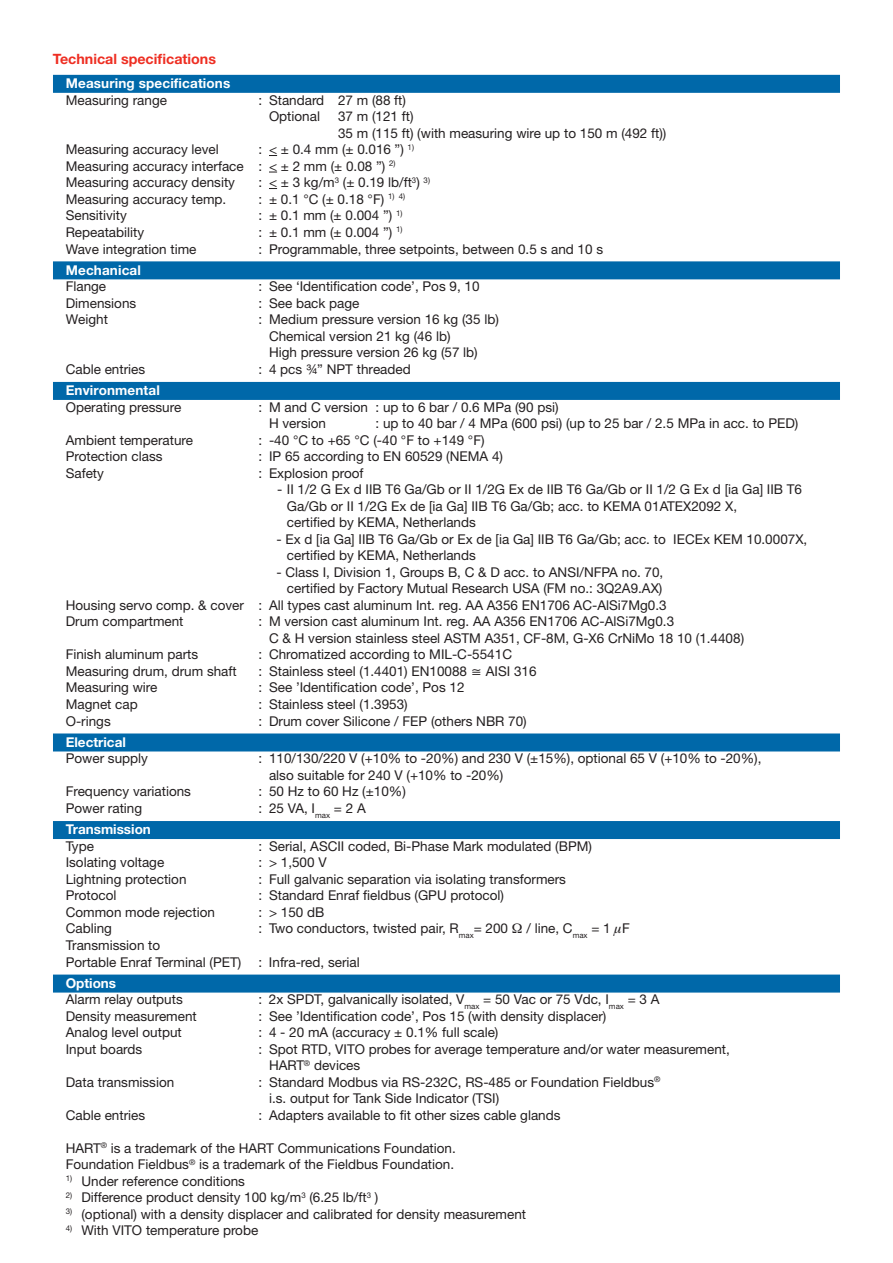
<style>
.page{position:relative;width:893px;height:1263px;background:#fff}
.page>*{position:absolute;margin:0;border:0;box-sizing:border-box;transform-origin:0 0}
.t1{font:700 14.25px "Helvetica Neue";color:#ee2e22}
.t2{font:13.5px/16.5px "Helvetica Neue";color:#231f20}
.t3{font:700 13.5px "Helvetica Neue";letter-spacing:.01em;color:#fff}
</style>
<div class="page">
<div style="left:53px;top:75px;width:787px;height:18px;background:#0068a9"></div>
<div style="left:53px;top:261px;width:787px;height:18px;background:#0068a9"></div>
<div style="left:53px;top:382px;width:787px;height:18px;background:#0068a9"></div>
<div style="left:53px;top:733px;width:787px;height:18px;background:#0068a9"></div>
<div style="left:53px;top:821px;width:787px;height:18px;background:#0068a9"></div>
<div style="left:53px;top:974px;width:787px;height:18px;background:#0068a9"></div>
<p class="t1" style="left:53px;top:50px;width:165px">Technical specifications</p>
<p class="t3" style="left:66px;top:75px;width:166px">Measuring specifications</p>
<p class="t2" style="left:66px;top:91px;width:103px">Measuring range</p>
<p class="t2" style="left:269px;top:91px;width:139px;text-indent:-11px">: Standard 27 m (88 ft)<br>Optional</p>
<p class="t2" style="left:338px;top:108px;width:330px">37 m (121 ft)<br>35 m (115 ft) (with measuring wire up to 150 m (492 ft))</p>
<p class="t2" style="left:66px;top:141px;width:350px;text-indent:193px">: &lt; ± 0.4 mm (± 0.016 ”) <sup>1)<br></sup>Measuring accuracy interface : &lt; ± 2 mm (± 0.08 ”) <sup>2)<br></sup>Measuring accuracy density</p>
<p class="t2" style="left:66px;top:141px;width:155px">Measuring accuracy level</p>
<p class="t2" style="left:258px;top:174px;width:173px">: &lt; ± 3 kg/m<sup>3</sup> (± 0.19 lb/ft<sup>3</sup>) <sup>3)</sup></p>
<p class="t2" style="left:66px;top:190px;width:162px">Measuring accuracy temp.</p>
<p class="t2" style="left:258px;top:190px;width:148px">: ± 0.1 °C (± 0.18 °F) <sup>1)</sup> <sup>4)</sup></p>
<p class="t2" style="left:66px;top:207px;width:63px">Sensitivity</p>
<p class="t2" style="left:258px;top:207px;width:145px">: ± 0.1 mm (± 0.004 ”) <sup>1)</sup></p>
<p class="t2" style="left:66px;top:223px;width:80px">Repeatability</p>
<p class="t2" style="left:258px;top:223px;width:145px">: ± 0.1 mm (± 0.004 ”) <sup>1)</sup></p>
<p class="t2" style="left:66px;top:240px;width:132px">Wave integration time</p>
<p class="t2" style="left:258px;top:240px;width:346px">: Programmable, three setpoints, between 0.5 s and 10 s</p>
<p class="t3" style="left:66px;top:262px;width:77px">Mechanical</p>
<p class="t2" style="left:66px;top:278px;width:42px">Flange</p>
<p class="t2" style="left:258px;top:278px;width:223px">: See ‘Identification code’, Pos 9, 10</p>
<p class="t2" style="left:66px;top:294px;width:72px">Dimensions</p>
<p class="t2" style="left:258px;top:294px;width:103px">: See back page</p>
<p class="t2" style="left:66px;top:311px;width:44px">Weight</p>
<p class="t2" style="left:269px;top:311px;width:231px;text-indent:-11px">: Medium pressure version 16 kg (35 lb)<br>Chemical version 21 kg (46 lb)<br>High pressure version 26 kg (57 lb)</p>
<p class="t2" style="left:66px;top:361px;width:81px">Cable entries</p>
<p class="t2" style="left:258px;top:361px;width:154px">: 4 pcs ¾” NPT threaded</p>
<p class="t3" style="left:66px;top:382px;width:96px">Environmental</p>
<p class="t2" style="left:66px;top:398px;width:117px">Operating pressure</p>
<p class="t2" style="left:269px;top:398px;width:291px;text-indent:-11px">: M and C version : up to 6 bar / 0.6 MPa (90 psi)<br>H version</p>
<p class="t2" style="left:375px;top:415px;width:424px">: up to 40 bar / 4 MPa (600 psi) (up to 25 bar / 2.5 MPa in acc. to PED)</p>
<p class="t2" style="left:66px;top:431px;width:129px">Ambient temperature</p>
<p class="t2" style="left:258px;top:431px;width:228px">: -40 °C to +65 °C (-40 °F to +149 °F)</p>
<p class="t2" style="left:66px;top:448px;width:98px">Protection class</p>
<p class="t2" style="left:258px;top:448px;width:246px">: IP 65 according to EN 60529 (NEMA 4)</p>
<p class="t2" style="left:66px;top:464px;width:40px">Safety</p>
<p class="t2" style="left:258px;top:464px;width:107px">: Explosion proof</p>
<p class="t2" style="left:287px;top:481px;width:517px;text-indent:-10px">- II 1/2 G Ex d IIB T6 Ga/Gb or II 1/2G Ex de IIB T6 Ga/Gb or II 1/2 G Ex d [ia Ga] IIB T6<br>Ga/Gb or II 1/2G Ex de [ia Ga] IIB T6 Ga/Gb; acc. to KEMA 01ATEX2092 X,<br>certified by KEMA, Netherlands</p>
<p class="t2" style="left:287px;top:530px;width:522px;text-indent:-10px">- Ex d [ia Ga] IIB T6 Ga/Gb or Ex de [ia Ga] IIB T6 Ga/Gb; acc. to IECEx KEM 10.0007X, certified by KEMA, Netherlands</p>
<p class="t2" style="left:276px;top:563px;width:388px">- Class I, Division 1, Groups B, C &amp; D acc. to ANSI/NFPA no. 70,</p>
<p class="t2" style="left:287px;top:580px;width:377px">certified by Factory Mutual Research USA (FM no.: 3Q2A9.AX)</p>
<p class="t2" style="left:66px;top:596px;width:602px">Housing servo comp. &amp; cover : All types cast aluminum Int. reg. AA A356 EN1706 AC-AlSi7Mg0.3</p>
<p class="t2" style="left:66px;top:613px;width:119px">Drum compartment</p>
<p class="t2" style="left:269px;top:613px;width:477px;text-indent:-11px">: M version cast aluminum Int. reg. AA A356 EN1706 AC-AlSi7Mg0.3<br>C &amp; H version stainless steel ASTM A351, CF-8M, G-X6 CrNiMo 18 10 (1.4408)</p>
<p class="t2" style="left:66px;top:646px;width:134px">Finish aluminum parts</p>
<p class="t2" style="left:258px;top:646px;width:255px">: Chromatized according to MIL-C-5541C</p>
<p class="t2" style="left:66px;top:662px;width:173px">Measuring drum, drum shaft</p>
<p class="t2" style="left:258px;top:662px;width:280px">: Stainless steel (1.4401) EN10088 ≅ AISI 316</p>
<p class="t2" style="left:66px;top:679px;width:93px">Measuring wire</p>
<p class="t2" style="left:258px;top:679px;width:208px">: See ’Identification code’, Pos 12</p>
<p class="t2" style="left:66px;top:695px;width:74px">Magnet cap</p>
<p class="t2" style="left:258px;top:695px;width:151px">: Stainless steel (1.3953)</p>
<p class="t2" style="left:66px;top:712px;width:47px">O-rings</p>
<p class="t2" style="left:258px;top:712px;width:270px">: Drum cover Silicone / FEP (others NBR 70)</p>
<p class="t3" style="left:66px;top:734px;width:62px">Electrical</p>
<p class="t2" style="left:66px;top:750px;width:84px">Power supply</p>
<p class="t2" style="left:269px;top:750px;width:494px;text-indent:-11px">: 110/130/220 V (+10% to -20%) and 230 V (±15%), optional 65 V (+10% to -20%), also suitable for 240 V (+10% to -20%)</p>
<p class="t2" style="left:66px;top:783px;width:127px">Frequency variations</p>
<p class="t2" style="left:258px;top:783px;width:149px">: 50 Hz to 60 Hz (±10%)</p>
<p class="t2" style="left:66px;top:800px;width:78px">Power rating</p>
<p class="t2" style="left:258px;top:800px;width:109px">: 25 VA, I<sub>max</sub> = 2 A</p>
<p class="t3" style="left:66px;top:821px;width:87px">Transmission</p>
<p class="t2" style="left:66px;top:838px;width:30px">Type</p>
<p class="t2" style="left:258px;top:838px;width:335px">: Serial, ASCII coded, Bi-Phase Mark modulated (BPM)</p>
<p class="t2" style="left:66px;top:854px;width:100px">Isolating voltage</p>
<p class="t2" style="left:258px;top:854px;width:70px">: &gt; 1,500 V</p>
<p class="t2" style="left:66px;top:871px;width:122px">Lightning protection</p>
<p class="t2" style="left:258px;top:871px;width:309px">: Full galvanic separation via isolating transformers</p>
<p class="t2" style="left:66px;top:887px;width:52px">Protocol</p>
<p class="t2" style="left:258px;top:887px;width:247px">: Standard Enraf fieldbus (GPU protocol)</p>
<p class="t2" style="left:66px;top:904px;width:151px">Common mode rejection</p>
<p class="t2" style="left:258px;top:904px;width:67px">: &gt; 150 dB</p>
<p class="t2" style="left:66px;top:920px;width:48px">Cabling</p>
<p class="t2" style="left:258px;top:920px;width:251px">: Two conductors, twisted pair, R<sub>max</sub>= 200</p>
<p class="t2" style="left:526px;top:920px;width:105px">/ line, C<sub>max</sub> = 1 F</p>
<p class="t2" style="left:66px;top:936px;width:177px;line-height:17px">Transmission to<br>Portable Enraf Terminal (PET)</p>
<p class="t2" style="left:258px;top:954px;width:103px">: Infra-red, serial</p>
<p class="t3" style="left:66px;top:975px;width:52px">Options</p>
<p class="t2" style="left:66px;top:991px;width:119px">Alarm relay outputs</p>
<p class="t2" style="left:258px;top:991px;width:403px">: 2x SPDT, galvanically isolated, V<sub>max</sub> = 50 Vac or 75 Vdc, I<sub>max</sub> = 3 A</p>
<p class="t2" style="left:66px;top:1008px;width:133px">Density measurement</p>
<p class="t2" style="left:258px;top:1008px;width:349px">: See ’Identification code’, Pos 15 (with density displacer)</p>
<p class="t2" style="left:66px;top:1024px;width:118px">Analog level output</p>
<p class="t2" style="left:258px;top:1024px;width:241px">: 4 - 20 mA (accuracy ± 0.1% full scale)</p>
<p class="t2" style="left:66px;top:1041px;width:78px">Input boards</p>
<p class="t2" style="left:269px;top:1041px;width:462px;text-indent:-11px">: Spot RTD, VITO probes for average temperature and/or water measurement,<br>HART<sup>®</sup> devices</p>
<p class="t2" style="left:66px;top:1074px;width:110px">Data transmission</p>
<p class="t2" style="left:269px;top:1074px;width:393px;text-indent:-10px">: Standard Modbus via RS-232C, RS-485 or Foundation Fieldbus<sup>® </sup>i.s. output for Tank Side Indicator (TSI)</p>
<p class="t2" style="left:66px;top:1107px;width:81px">Cable entries</p>
<p class="t2" style="left:258px;top:1107px;width:304px">: Adapters available to fit other sizes cable glands</p>
<p class="t2" style="left:66px;top:1140px;width:392px">HART<sup>®</sup> is a trademark of the HART Communications Foundation.<br>Foundation Fieldbus<sup>®</sup> is a trademark of the Fieldbus Foundation.</p>
<p class="t2" style="left:66px;top:1173px;width:181px"><sup>1)</sup> Under reference conditions</p>
<p class="t2" style="left:66px;top:1189px;width:314px"><sup>2)</sup> Difference product density 100 kg/m<sup>3</sup> (6.25 lb/ft<sup>3</sup> )</p>
<p class="t2" style="left:66px;top:1206px;width:462px"><sup>3)</sup> (optional) with a density displacer and calibrated for density measurement</p>
<p class="t2" style="left:66px;top:1222px;width:194px"><sup>4)</sup> With VITO temperature probe</p>
</div>
